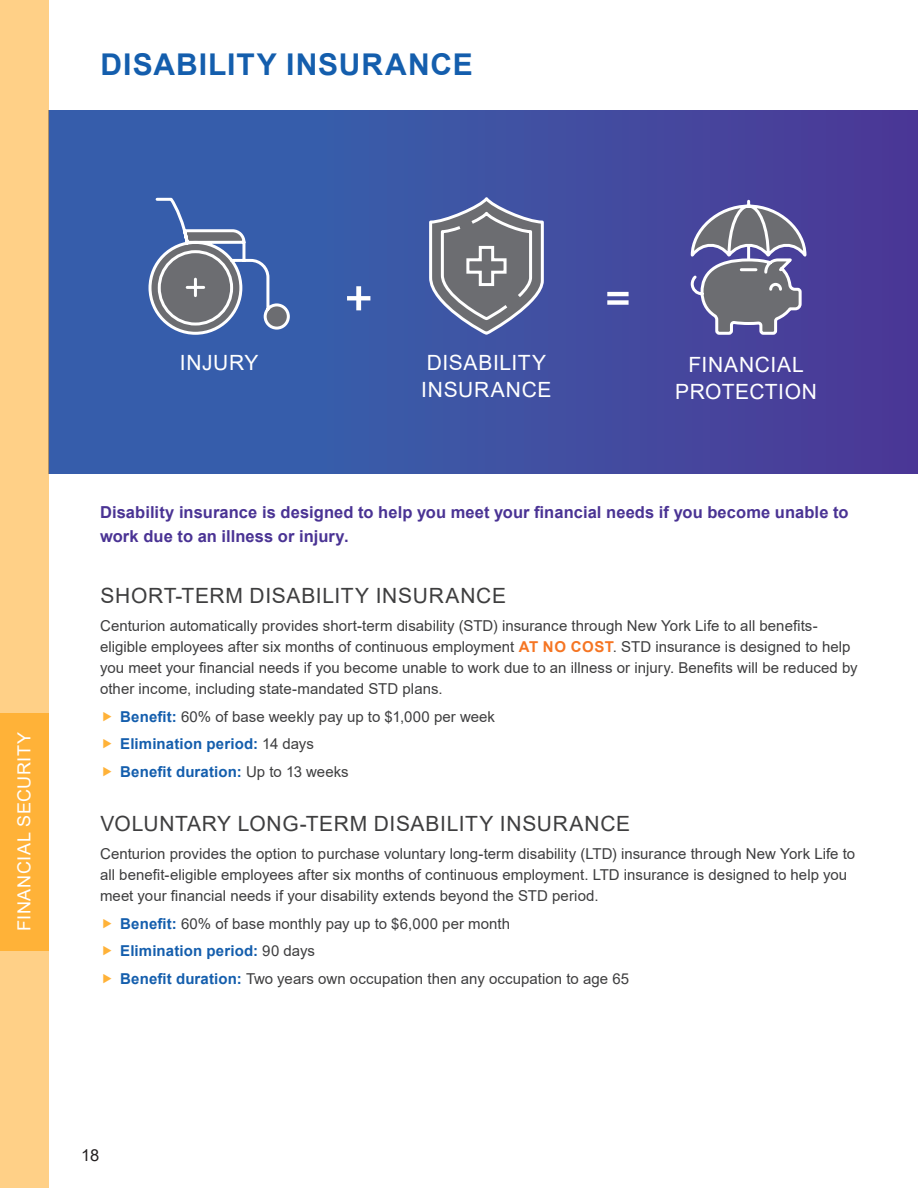
<style>
.page{position:relative;width:918px;height:1188px;background:#fff}
.page>*{position:absolute;margin:0;border:0;box-sizing:border-box;transform-origin:0 0}
.t1{font:700 30px "Arial";letter-spacing:.035em;color:#145ead}
.Subhead{font:21px "Arial";letter-spacing:.03em;color:#3e3e3f}
.Subhead_on_Grey{font:21px/27px "Arial";letter-spacing:.03em;color:#fff}
.Table_of_Contents_He{font:18px "Arial";letter-spacing:.035em;color:#fff}
.Intro_Sentence{font:700 16.5px/24px "Arial";letter-spacing:.005em;color:#4a3394}
.t2{font:16.5px "Arial";color:#231f20}
.Body_Copy{font:15px/21px "Arial";color:#3e3e3f}
.t3{font:700 15px "Arial";letter-spacing:.01em;color:#145ead}
.s1{font-weight:700;color:#f57523}
.s2{font-weight:700;color:#145ead}
.s3{font-weight:400;color:#3e3e3f}
</style>
<div class="page">
<div style="left:49px;top:111px;width:869px;height:362px;background:linear-gradient(to right,#3266af,#4b3b97)"></div>
<svg style="left:147px;top:196px;width:144px;height:140px;background:#6076a4"></svg>
<svg style="left:428px;top:194px;width:117px;height:142px;background:#747b94"></svg>
<svg style="left:689px;top:198px;width:120px;height:138px;background:#727096"></svg>
<svg style="left:347px;top:286px;width:23px;height:24px"></svg>
<div style="left:607px;top:300px;width:22px;height:5px;background:#fff"></div>
<hr style="left:607px;top:292px;width:22px;height:4px;background:#fff">
<div style="left:0;top:0;width:49px;height:1188px;background:#ffd087"></div>
<div style="left:0;top:713px;width:49px;height:237px;background:#ffb238"></div>
<p class="t1" style="left:101px;top:44px;width:374px">DISABILITY INSURANCE</p>
<p class="Table_of_Contents_He" style="left:12px;top:931px;width:201px;rotate:-90deg">FINANCIAL SECURITY</p>
<p class="Subhead_on_Grey" style="left:180px;top:349px;width:80px">INJURY</p>
<p class="Subhead_on_Grey" style="left:421px;top:349px;width:132px">DISABILITY<br>INSURANCE</p>
<p class="Subhead_on_Grey" style="left:675px;top:351px;width:143px;text-align:center">FINANCIAL<br>PROTECTION</p>
<p class="Intro_Sentence" style="left:100px;top:501px;width:750px">Disability insurance is designed to help you meet your financial needs if you become unable to work due to an illness or injury.</p>
<p class="Subhead" style="left:100px;top:581px;width:407px">SHORT-TERM DISABILITY INSURANCE</p>
<p class="Body_Copy" style="left:100px;top:615px;width:759px">Centurion automatically provides short-term disability (STD) insurance through New York Life to all benefits&shy;eligible employees after six months of continuous employment <span class="s1">AT NO COST</span>. STD insurance is designed to help you meet your financial needs if you become unable to work due to an illness or injury. Benefits will be reduced by other income, including state-mandated STD plans.</p>
<p class="Body_Copy" style="left:120px;top:706px;width:376px"><span class="s2">Benefit:</span> 60% of base weekly pay up to $1,000 per week</p>
<p class="t3" style="left:120px;top:734px;width:195px">Elimination period: <span class="s3">14 days</span></p>
<p class="t3" style="left:120px;top:761px;width:230px">Benefit duration: <span class="s3">Up to 13 weeks</span></p>
<p class="Subhead" style="left:100px;top:809px;width:531px">VOLUNTARY LONG-TERM DISABILITY INSURANCE</p>
<p class="Body_Copy" style="left:100px;top:843px;width:757px">Centurion provides the option to purchase voluntary long-term disability (LTD) insurance through New York Life to all benefit-eligible employees after six months of continuous employment. LTD insurance is designed to help you meet your financial needs if your disability extends beyond the STD period.</p>
<p class="Body_Copy" style="left:120px;top:913px;width:391px"><span class="s2">Benefit:</span> 60% of base monthly pay up to $6,000 per month</p>
<p class="t3" style="left:120px;top:941px;width:196px">Elimination period: <span class="s3">90 days</span></p>
<p class="Body_Copy" style="left:120px;top:968px;width:510px"><span class="s2">Benefit duration:</span> Two years own occupation then any occupation to age 65</p>
<p class="t2" style="left:81px;top:1144px;width:20px">18</p>
</div>
